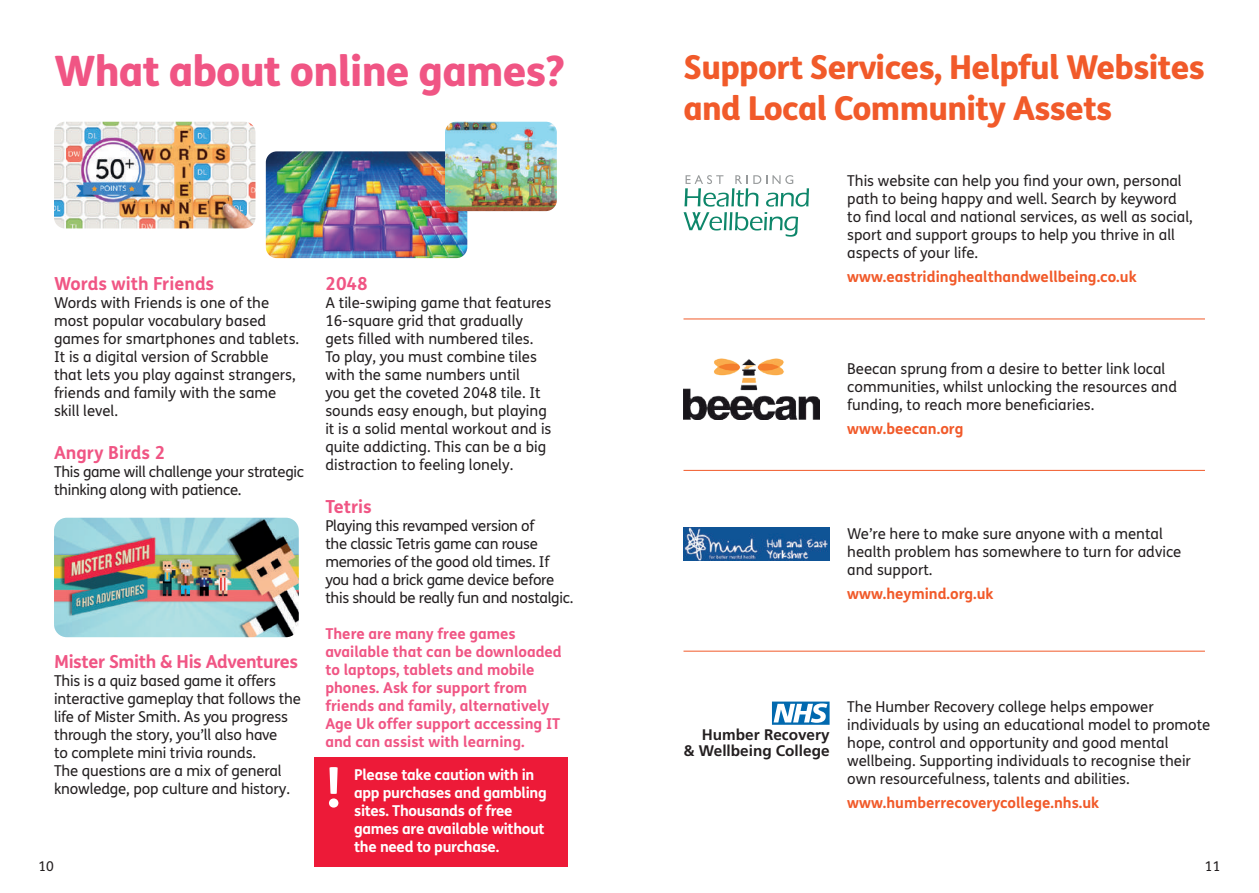
<style>
.page{position:relative;width:1259px;height:893px;background:#fff}
.page>*{position:absolute;margin:0;border:0;box-sizing:border-box;transform-origin:0 0}
.t1{font:700 55.5px "FS Me";color:#fff}
.t2{font:800 42px "FS Me";letter-spacing:-.02em;color:#f05584}
.t3{font:800 33px/41.4px "FS Me";letter-spacing:-.02em;color:#f15a2a}
.t4{font:700 18px "FS Me";letter-spacing:-.01em;color:#f05584}
.t5{font:700 15.3px/16.2px "Frutiger LT Std";color:#231f20;text-align:right}
.t6{font:15px/18px "FS Me";color:#231f20}
.t7{font:15px/18px "FS Me";letter-spacing:-.02em;color:#231f20}
.t8{font:700 15px/18px "FS Me";color:#f05584}
.t9{font:700 15px/18px "FS Me";letter-spacing:-.02em;color:#fff}
.t10{font:700 15px "FS Me";color:#f15a2a}
.t11{font:13.5px "FS Me";color:#231f20}
</style>
<div class="page">
<div style="left:315px;top:757px;width:253px;height:109px;background:#ed1a38"></div>
<img style="left:54px;top:122px;width:201px;height:106px">
<img style="left:266px;top:151px;width:201px;height:107px">
<img style="left:445px;top:122px;width:112px;height:89px">
<img style="left:54px;top:518px;width:245px;height:119px">
<svg style="left:683px;top:175px;width:126px;height:62px"></svg>
<img style="left:683px;top:359px;width:136px;height:60px">
<img style="left:683px;top:528px;width:146px;height:33px">
<hr style="left:683px;top:319px;width:522px;height:1px;background:#f15a2a">
<hr style="left:683px;top:470px;width:522px;height:1px;background:#f15a2a">
<hr style="left:683px;top:651px;width:522px;height:1px;background:#f15a2a">
<svg style="left:772px;top:702px;width:57px;height:23px"></svg>
<h2 class="t2" style="left:54px;top:37px;width:512px">What about online games?</h2>
<h3 class="t3" style="left:683px;top:45px;width:523px">Support Services, Helpful Websites and Local Community Assets</h3>
<p class="t4" style="left:54px;top:270px;width:162px">Words with Friends</p>
<p class="t6" style="left:54px;top:293px;width:247px">Words with Friends is one of the most popular vocabulary based games for smartphones and tablets.<br>It is a digital version of Scrabble that lets you play against strangers, friends and family with the same skill level.</p>
<p class="t4" style="left:54px;top:439px;width:113px">Angry Birds 2</p>
<p class="t7" style="left:54px;top:463px;width:252px">This game will challenge your strategic thinking along with patience.</p>
<p class="t4" style="left:54px;top:648px;width:246px">Mister Smith &amp; His Adventures</p>
<p class="t6" style="left:54px;top:671px;width:249px">This is a quiz based game it offers interactive gameplay that follows the life of Mister Smith. As you progress through the story, you’ll also have<br>to complete mini trivia rounds.<br>The questions are a mix of general knowledge, pop culture and history.</p>
<p class="t4" style="left:325px;top:270px;width:44px">2048</p>
<p class="t6" style="left:325px;top:293px;width:228px">A tile-swiping game that features<br>16-square grid that gradually gets filled with numbered tiles.<br>To play, you must combine tiles with the same numbers until<br>you get the coveted 2048 tile. It sounds easy enough, but playing it is a solid mental workout and is quite addicting. This can be a big distraction to feeling lonely.</p>
<p class="t4" style="left:325px;top:493px;width:48px">Tetris</p>
<p class="t7" style="left:325px;top:517px;width:249px">Playing this revamped version of<br>the classic Tetris game can rouse memories of the good old times. If you had a brick game device before this should be really fun and nostalgic.</p>
<p class="t8" style="left:325px;top:624px;width:238px">There are many free games available that can be downloaded to laptops, tablets and mobile phones. Ask for support from friends and family, alternatively<br>Age Uk offer support accessing IT and can assist with learning.</p>
<h1 class="t1" style="left:325px;top:744px;width:18px">!</h1>
<p class="t9" style="left:354px;top:765px;width:194px">Please take caution with in app purchases and gambling sites. Thousands of free games are available without the need to purchase.</p>
<p class="t6" style="left:847px;top:172px;width:347px">This website can help you find your own, personal path to being happy and well. Search by keyword to find local and national services, as well as social, sport and support groups to help you thrive in all aspects of your life.</p>
<p class="t10" style="left:847px;top:265px;width:291px">www.eastridinghealthandwellbeing.co.uk</p>
<p class="t6" style="left:847px;top:359px;width:331px">Beecan sprung from a desire to better link local communities, whilst unlocking the resources and funding, to reach more beneficiaries.</p>
<p class="t10" style="left:847px;top:417px;width:118px">www.beecan.org</p>
<p class="t6" style="left:847px;top:524px;width:336px">We’re here to make sure anyone with a mental health problem has somewhere to turn for advice and support.</p>
<p class="t10" style="left:847px;top:582px;width:148px">www.heymind.org.uk</p>
<p class="t5" style="left:683px;top:726px;width:148px">Humber Recovery<br>&amp; Wellbeing College</p>
<p class="t6" style="left:847px;top:697px;width:364px">The Humber Recovery college helps empower individuals by using an educational model to promote hope, control and opportunity and good mental wellbeing. Supporting individuals to recognise their own resourcefulness, talents and abilities.</p>
<p class="t10" style="left:847px;top:791px;width:253px">www.humberrecoverycollege.nhs.uk</p>
<p class="t11" style="left:39px;top:857px;width:17px">10</p>
<p class="t11" style="left:1205px;top:857px;width:17px">11</p>
</div>
